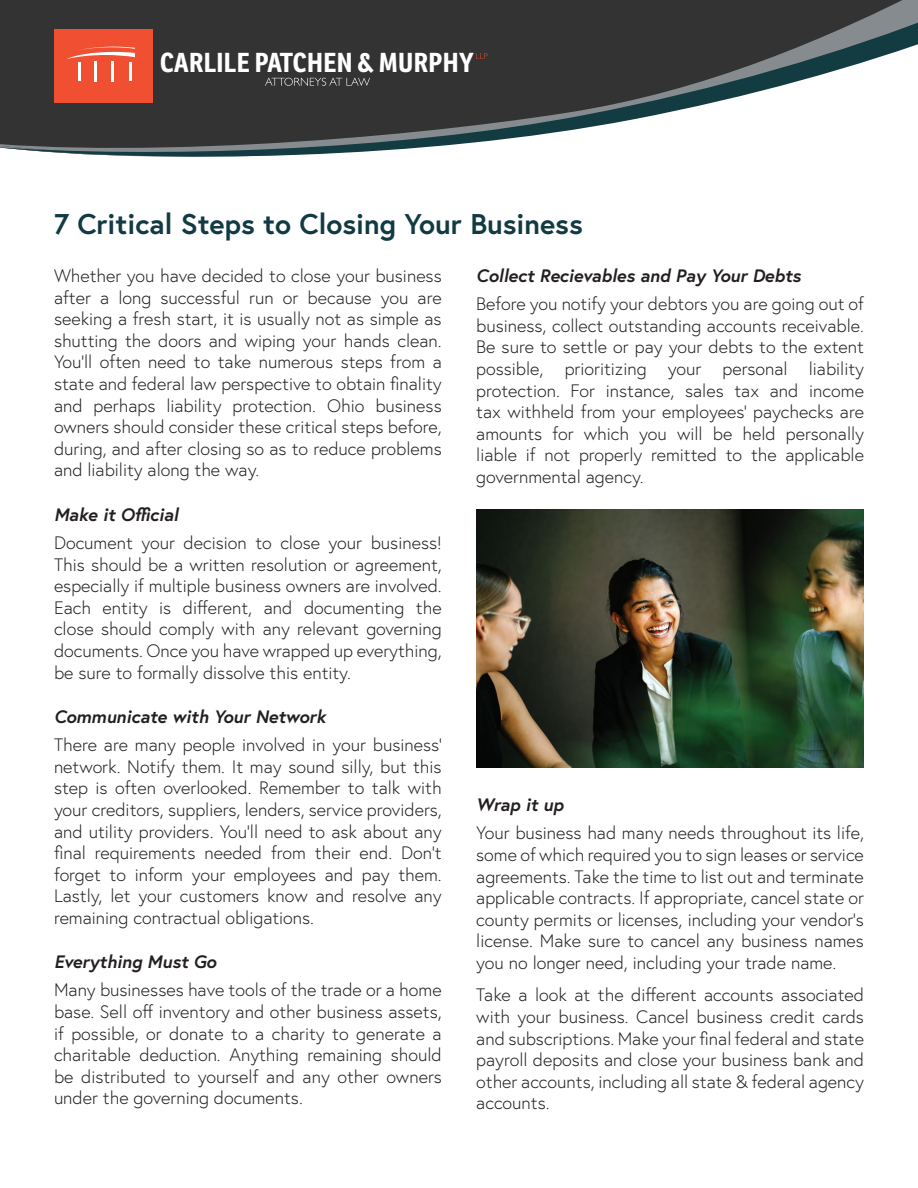
<style>
.page{position:relative;width:918px;height:1188px;background:#fff}
.page>*{position:absolute;margin:0;border:0;box-sizing:border-box;transform-origin:0 0}
.t1{font:700 28.5px "Europa";color:#123a42}
.t2{font:700 26.7px "Ronnia Cond";letter-spacing:.015em;color:#fff}
.t3{font:300 18px/21.6px "Europa";color:#231f20;text-align:justify}
.t4{font:italic 700 18px "Europa";color:#231f20}
</style>
<div class="page">
<div style="left:0;top:0;width:918px;height:11px;background:#323332"></div>
<svg style="left:0;top:11px;width:918px;height:146px;fill:#323332"></svg>
<div style="left:54px;top:29px;width:98px;height:74px;background:#f05031"></div>
<hr style="left:78px;top:62px;width:3px;height:19px;background:#fff">
<hr style="left:129px;top:62px;width:3px;height:19px;background:#fff">
<hr style="left:94px;top:61px;width:3px;height:20px;background:#fff">
<hr style="left:111px;top:61px;width:3px;height:20px;background:#fff">
<svg style="left:67px;top:47px;width:68px;height:12px"></svg>
<svg style="left:476px;top:53px;width:12px;height:6px"></svg>
<svg style="left:265px;top:78px;width:105px;height:8px"></svg>
<img style="left:476px;top:509px;width:388px;height:259px">
<h2 class="t2" style="left:160px;top:45px;width:315px">CARLILE PATCHEN &amp; MURPHY</h2>
<h1 class="t1" style="left:54px;top:205px;width:530px">7 Critical Steps to Closing Your Business</h1>
<p class="t3" style="left:54px;top:265px;width:389px">Whether you have decided to close your business after a long successful run or because you are seeking a fresh start, it is usually not as simple as shutting the doors and wiping your hands clean.<br>You’ll often need to take numerous steps from a state and federal law perspective to obtain finality and perhaps liability protection. Ohio business owners should consider these critical steps before, during, and after closing so as to reduce problems and liability along the way.</p>
<p class="t4" style="left:54px;top:502px;width:126px">Make it Official</p>
<p class="t3" style="left:54px;top:532px;width:389px">Document your decision to close your business!<br>This should be a written resolution or agreement, especially if multiple business owners are involved.<br>Each entity is different, and documenting the close should comply with any relevant governing documents. Once you have wrapped up everything, be sure to formally dissolve this entity.</p>
<p class="t4" style="left:54px;top:704px;width:273px">Communicate with Your Network</p>
<p class="t3" style="left:54px;top:734px;width:389px">There are many people involved in your business’ network. Notify them. It may sound silly, but this step is often overlooked. Remember to talk with your creditors, suppliers, lenders, service providers, and utility providers. You’ll need to ask about any final requirements needed from their end. Don’t forget to inform your employees and pay them.<br>Lastly, let your customers know and resolve any remaining contractual obligations.</p>
<p class="t4" style="left:54px;top:949px;width:164px">Everything Must Go</p>
<p class="t3" style="left:54px;top:979px;width:389px">Many businesses have tools of the trade or a home base. Sell off inventory and other business assets, if possible, or donate to a charity to generate a charitable deduction. Anything remaining should be distributed to yourself and any other owners under the governing documents.</p>
<p class="t4" style="left:476px;top:263px;width:326px">Collect Recievables and Pay Your Debts</p>
<p class="t3" style="left:476px;top:293px;width:389px">Before you notify your debtors you are going out of business, collect outstanding accounts receivable.<br>Be sure to settle or pay your debts to the extent possible, prioritizing your personal liability protection. For instance, sales tax and income tax withheld from your employees’ paychecks are amounts for which you will be held personally liable if not properly remitted to the applicable governmental agency.</p>
<p class="t4" style="left:476px;top:792px;width:89px">Wrap it up</p>
<p class="t3" style="left:476px;top:822px;width:389px">Your business had many needs throughout its life, some of which required you to sign leases or service agreements. Take the time to list out and terminate applicable contracts. If appropriate, cancel state or county permits or licenses, including your vendor’s license. Make sure to cancel any business names you no longer need, including your trade name.</p>
<p class="t3" style="left:476px;top:984px;width:389px">Take a look at the different accounts associated with your business. Cancel business credit cards and subscriptions. Make your final federal and state payroll deposits and close your business bank and other accounts, including all state &amp; federal agency accounts.</p>
</div>
